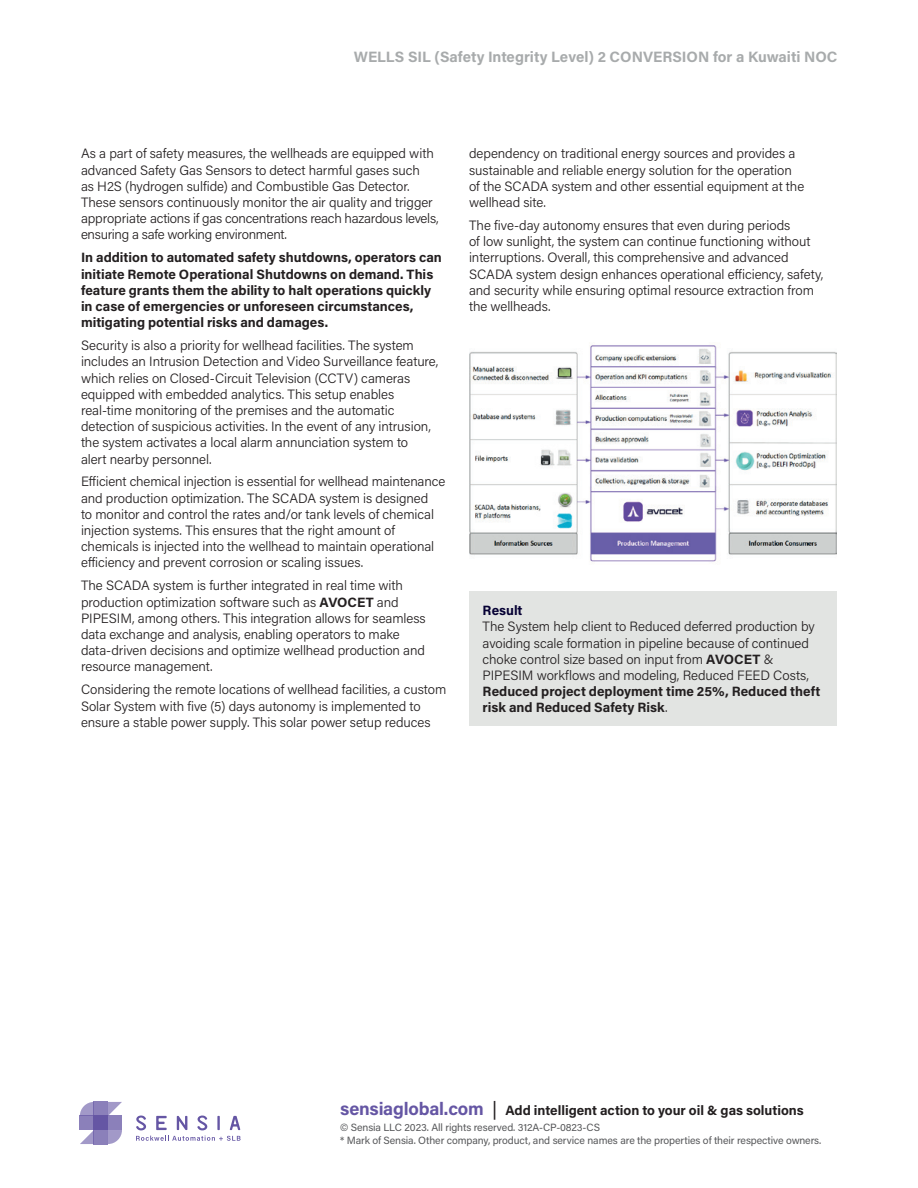
<style>
.page{position:relative;width:918px;height:1188px;background:#fff}
.page>*{position:absolute;margin:0;border:0;box-sizing:border-box;transform-origin:0 0}
.t1{font:700 15px "Acumin Pro";color:#a8abac}
.t2{font:300 13.5px/16.2px "Acumin Pro";letter-spacing:-.005em;color:#231f20}
.t3{font:700 13.5px/16.2px "Acumin Pro";color:#231f20}
.t4{font:700 13.5px "Acumin Pro";color:#050033}
.t5{font:10.5px/12.6px "Acumin Pro";letter-spacing:-.01em;color:#57585a}
.s1{font-weight:700}
.s2{font-weight:300}
.s3{font-size:18px;color:#6556a4}
.s4{font-weight:400;font-size:18px}
</style>
<div class="page">
<div style="left:469px;top:592px;width:368px;height:134px;background:#e2e4e2"></div>
<img style="left:469px;top:345px;width:368px;height:217px">
<div style="left:94px;top:1102px;width:14px;height:14px;background:#8b80ba"></div>
<svg style="left:108px;top:1102px;width:14px;height:14px"></svg>
<div style="left:80px;top:1116px;width:14px;height:14px;background:#8b80ba"></div>
<div style="left:94px;top:1116px;width:14px;height:14px;background:#6556a4"></div>
<div style="left:108px;top:1116px;width:14px;height:14px;background:#8b80ba"></div>
<svg style="left:80px;top:1130px;width:14px;height:14px"></svg>
<div style="left:94px;top:1130px;width:14px;height:14px;background:#8b80ba"></div>
<svg style="left:197px;top:1116px;width:10px;height:14px"></svg>
<svg style="left:136px;top:1116px;width:10px;height:14px"></svg>
<svg style="left:156px;top:1116px;width:11px;height:14px"></svg>
<svg style="left:177px;top:1116px;width:10px;height:14px"></svg>
<hr style="left:217px;top:1116px;width:3px;height:14px;background:#6556a4">
<svg style="left:230px;top:1116px;width:10px;height:14px"></svg>
<svg style="left:136px;top:1136px;width:105px;height:5px"></svg>
<svg style="left:80px;top:1102px;width:14px;height:14px"></svg>
<svg style="left:108px;top:1130px;width:14px;height:14px"></svg>
<p class="t1" style="left:354px;top:46px;width:485px">WELLS SIL (Safety Integrity Level) 2 CONVERSION for a Kuwaiti NOC</p>
<p class="t2" style="left:81px;top:145px;width:359px">As a part of safety measures, the wellheads are equipped with advanced Safety Gas Sensors to detect harmful gases such<br>as H2S (hydrogen sulfide) and Combustible Gas Detector.<br>These sensors continuously monitor the air quality and trigger appropriate actions if gas concentrations reach hazardous levels, ensuring a safe working environment.</p>
<p class="t3" style="left:81px;top:249px;width:362px">In addition to automated safety shutdowns, operators can initiate Remote Operational Shutdowns on demand. This feature grants them the ability to halt operations quickly in case of emergencies or unforeseen circumstances, mitigating potential risks and damages.</p>
<p class="t2" style="left:81px;top:337px;width:359px">Security is also a priority for wellhead facilities. The system includes an Intrusion Detection and Video Surveillance feature, which relies on Closed-Circuit Television (CCTV) cameras equipped with embedded analytics. This setup enables real-time monitoring of the premises and the automatic detection of suspicious activities. In the event of any intrusion, the system activates a local alarm annunciation system to<br>alert nearby personnel.</p>
<p class="t2" style="left:81px;top:473px;width:366px">Efficient chemical injection is essential for wellhead maintenance and production optimization. The SCADA system is designed<br>to monitor and control the rates and/or tank levels of chemical injection systems. This ensures that the right amount of chemicals is injected into the wellhead to maintain operational efficiency and prevent corrosion or scaling issues.</p>
<p class="t2" style="left:81px;top:577px;width:346px">The SCADA system is further integrated in real time with production optimization software such as <span class="s1">AVOCET</span> and PIPESIM, among others. This integration allows for seamless data exchange and analysis, enabling operators to make data-driven decisions and optimize wellhead production and resource management.</p>
<p class="t2" style="left:81px;top:681px;width:367px">Considering the remote locations of wellhead facilities, a custom<br>Solar System with five (5) days autonomy is implemented to ensure a stable power supply. This solar power setup reduces</p>
<p class="t2" style="left:469px;top:145px;width:337px">dependency on traditional energy sources and provides a sustainable and reliable energy solution for the operation of the SCADA system and other essential equipment at the wellhead site.</p>
<p class="t2" style="left:469px;top:217px;width:356px">The five-day autonomy ensures that even during periods<br>of low sunlight, the system can continue functioning without interruptions. Overall, this comprehensive and advanced SCADA system design enhances operational efficiency, safety, and security while ensuring optimal resource extraction from the wellheads.</p>
<p class="t4" style="left:483px;top:601px;width:41px">Result</p>
<p class="t2" style="left:483px;top:618px;width:334px">The System help client to Reduced deferred production by avoiding scale formation in pipeline because of continued choke control size based on input from <span class="s1">AVOCET</span> &amp; PIPESIM workflows and modeling, Reduced FEED Costs,</p>
<p class="t3" style="left:483px;top:683px;width:339px">Reduced project deployment time 25%, Reduced theft risk and Reduced Safety Risk<span class="s2">.</span></p>
<p class="t3" style="left:340px;top:1102px;width:465px"><span class="s3">sensiaglobal.com</span> <span class="s4">|</span> Add intelligent action to your oil &amp; gas solutions</p>
<p class="t5" style="left:340px;top:1121px;width:483px">© Sensia LLC 2023. All rights reserved. 312A-CP-0823-CS<br>* Mark of Sensia. Other company, product, and service names are the properties of their respective owners.</p>
</div>
